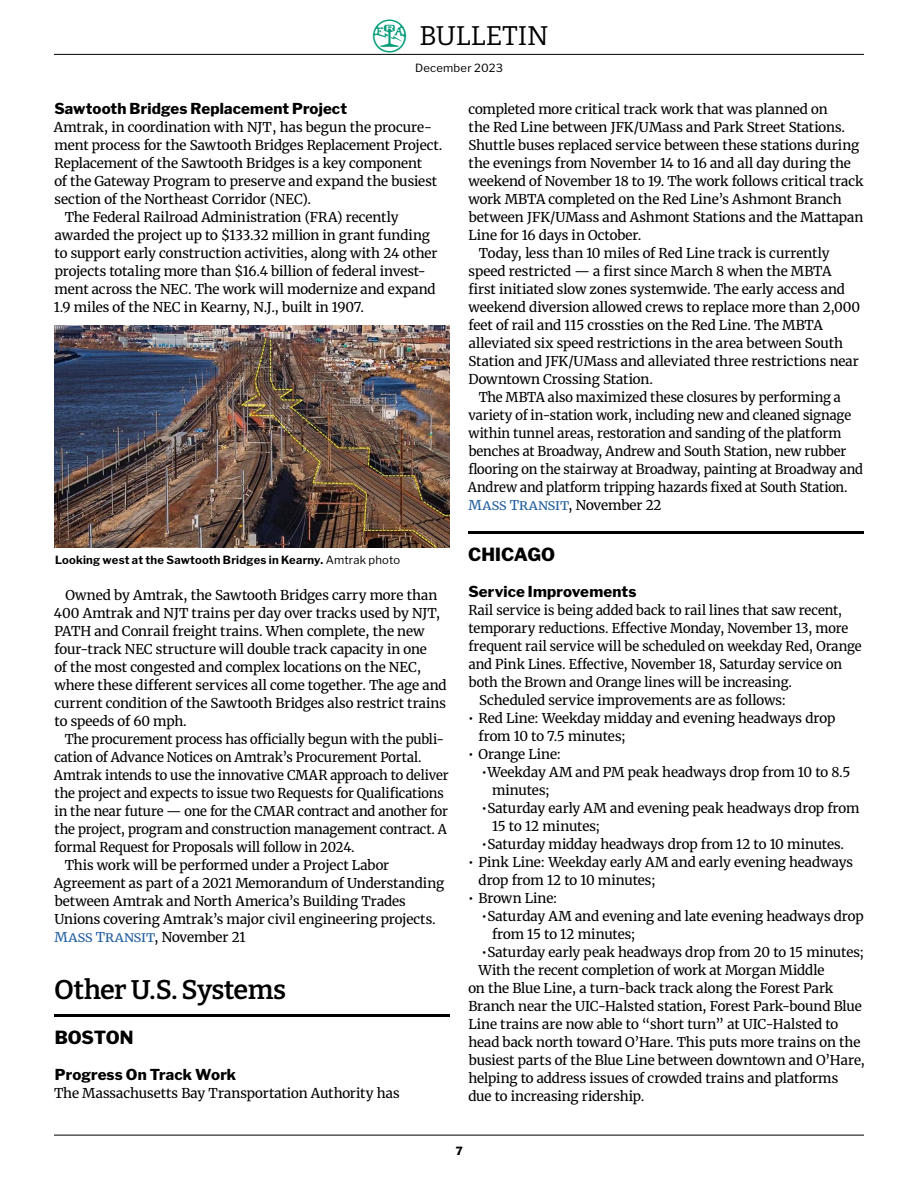
<style>
.page{position:relative;width:918px;height:1188px;background:#fff}
.page>*{position:absolute;margin:0;border:0;box-sizing:border-box;transform-origin:0 0}
.t1{font:600 27px "Bitter";letter-spacing:-.02em;color:#000}
.t2{font:27px "Bitter";color:#000}
.t3{font:800 18px "Libre Franklin";color:#000}
.t4{font:800 15px "Libre Franklin";letter-spacing:.01em;color:#000}
.t5{font:13.5px/18px "Merriweather";letter-spacing:-.005em;color:#000}
.t6{font:13.5px "Merriweather";letter-spacing:-.005em;color:#215e9e}
.t7{font:700 11.25px "Libre Franklin";letter-spacing:.02em;color:#000}
.t8{font:11.25px "Libre Franklin";letter-spacing:.02em;color:#000}
.t9{font:800 11.25px "Libre Franklin";color:#000}
.s1{font-family:"Just Headlights";font-size:33px;color:#009b77}
.s2{color:#000}
.s3{font-weight:400}
</style>
<div class="page">
<hr style="left:54px;top:1135px;width:810px;height:1px;background:#000">
<hr style="left:54px;top:54px;width:810px;height:1px;background:#000">
<hr style="left:468px;top:531px;width:396px;height:3px;background:#000">
<hr style="left:54px;top:1014px;width:396px;height:3px;background:#000">
<img style="left:54px;top:326px;width:396px;height:222px">
<h1 class="t2" style="left:373px;top:18px;width:177px"><span class="s1">E</span> BULLETIN</h1>
<p class="t8" style="left:415px;top:59px;width:90px">December 2023</p>
<p class="t5" style="left:468px;top:99px;width:361px">completed more critical track work that was planned on</p>
<p class="t5" style="left:469px;top:117px;width:378px">the Red Line between JFK/UMass and Park Street Stations.</p>
<p class="t5" style="left:469px;top:135px;width:392px">Shuttle buses replaced service between these stations during</p>
<p class="t5" style="left:469px;top:153px;width:384px">the evenings from November 14 to 16 and all day during the</p>
<p class="t5" style="left:468px;top:171px;width:397px">weekend of November 18 to 19. The work follows critical track</p>
<p class="t5" style="left:468px;top:189px;width:375px">work MBTA completed on the Red Line’s Ashmont Branch</p>
<p class="t5" style="left:469px;top:207px;width:396px">between JFK/UMass and Ashmont Stations and the Mattapan</p>
<p class="t5" style="left:468px;top:225px;width:175px">Line for 16 days in October.</p>
<p class="t5" style="left:479px;top:243px;width:352px">Today, less than 10 miles of Red Line track is currently</p>
<p class="t5" style="left:469px;top:261px;width:365px">speed restricted — a first since March 8 when the MBTA</p>
<p class="t5" style="left:468px;top:279px;width:378px">first initiated slow zones systemwide. The early access and</p>
<p class="t5" style="left:468px;top:297px;width:393px">weekend diversion allowed crews to replace more than 2,000</p>
<p class="t5" style="left:469px;top:315px;width:356px">feet of rail and 115 crossties on the Red Line. The MBTA</p>
<p class="t5" style="left:469px;top:333px;width:376px">alleviated six speed restrictions in the area between South</p>
<p class="t5" style="left:469px;top:351px;width:392px">Station and JFK/UMass and alleviated three restrictions near</p>
<p class="t5" style="left:468px;top:369px;width:186px">Downtown Crossing Station.</p>
<p class="t5" style="left:479px;top:387px;width:364px">The MBTA also maximized these closures by performing a</p>
<p class="t5" style="left:468px;top:405px;width:384px">variety of in-station work, including new and cleaned signage</p>
<p class="t5" style="left:468px;top:423px;width:374px">within tunnel areas, restoration and sanding of the platform</p>
<p class="t5" style="left:469px;top:441px;width:379px">benches at Broadway, Andrew and South Station, new rubber</p>
<p class="t5" style="left:468px;top:459px;width:396px">flooring on the stairway at Broadway, painting at Broadway and</p>
<p class="t5" style="left:468px;top:477px;width:381px">Andrew and platform tripping hazards fixed at South Station.</p>
<p class="t6" style="left:468px;top:494px;width:195px">Mass Transit<span class="s2">, November 22</span></p>
<h2 class="t3" style="left:468px;top:540px;width:88px">CHICAGO</h2>
<p class="t4" style="left:468px;top:580px;width:169px">Service Improvements</p>
<p class="t5" style="left:468px;top:600px;width:375px">Rail service is being added back to rail lines that saw recent,</p>
<p class="t5" style="left:469px;top:618px;width:381px">temporary reductions. Effective Monday, November 13, more</p>
<p class="t5" style="left:469px;top:636px;width:395px">frequent rail service will be scheduled on weekday Red, Orange</p>
<p class="t5" style="left:469px;top:654px;width:375px">and Pink Lines. Effective, November 18, Saturday service on</p>
<p class="t5" style="left:469px;top:672px;width:325px">both the Brown and Orange lines will be increasing.</p>
<p class="t5" style="left:479px;top:690px;width:309px">Scheduled service improvements are as follows:</p>
<p class="t5" style="left:478px;top:708px;width:358px;text-indent:-10px">• Red Line: Weekday midday and evening headways drop from 10 to 7.5 minutes;</p>
<p class="t5" style="left:468px;top:744px;width:95px">• Orange Line:</p>
<p class="t5" style="left:492px;top:762px;width:360px;text-indent:-10px">•Weekday AM and PM peak headways drop from 10 to 8.5 minutes;</p>
<p class="t5" style="left:492px;top:798px;width:369px;text-indent:-10px">•Saturday early AM and evening peak headways drop from<br>15 to 12 minutes;</p>
<p class="t5" style="left:482px;top:834px;width:364px">•Saturday midday headways drop from 12 to 10 minutes.</p>
<p class="t5" style="left:478px;top:852px;width:376px;text-indent:-10px">• Pink Line: Weekday early AM and early evening headways drop from 12 to 10 minutes;</p>
<p class="t5" style="left:468px;top:888px;width:91px">• Brown Line:</p>
<p class="t5" style="left:492px;top:906px;width:373px;text-indent:-10px">•Saturday AM and evening and late evening headways drop from 15 to 12 minutes;</p>
<p class="t5" style="left:482px;top:942px;width:383px">•Saturday early peak headways drop from 20 to 15 minutes;</p>
<p class="t5" style="left:479px;top:960px;width:347px">With the recent completion of work at Morgan Middle</p>
<p class="t5" style="left:468px;top:978px;width:367px">on the Blue Line, a turn-back track along the Forest Park</p>
<p class="t5" style="left:468px;top:996px;width:395px">Branch near the UIC-Halsted station, Forest Park-bound Blue</p>
<p class="t5" style="left:468px;top:1014px;width:371px">Line trains are now able to “short turn” at UIC-Halsted to</p>
<p class="t5" style="left:468px;top:1032px;width:393px">head back north toward O’Hare. This puts more trains on the</p>
<p class="t5" style="left:469px;top:1050px;width:398px">busiest parts of the Blue Line between downtown and O’Hare,</p>
<p class="t5" style="left:468px;top:1068px;width:371px">helping to address issues of crowded trains and platforms</p>
<p class="t5" style="left:468px;top:1086px;width:177px">due to increasing ridership.</p>
<p class="t4" style="left:54px;top:97px;width:294px">Sawtooth Bridges Replacement Project</p>
<p class="t5" style="left:54px;top:117px;width:380px">Amtrak, in coordination with NJT, has begun the procure-</p>
<p class="t5" style="left:55px;top:135px;width:390px">ment process for the Sawtooth Bridges Replacement Project.</p>
<p class="t5" style="left:54px;top:153px;width:369px">Replacement of the Sawtooth Bridges is a key component</p>
<p class="t5" style="left:54px;top:171px;width:384px">of the Gateway Program to preserve and expand the busiest</p>
<p class="t5" style="left:55px;top:189px;width:258px">section of the Northeast Corridor (NEC).</p>
<p class="t5" style="left:65px;top:207px;width:335px">The Federal Railroad Administration (FRA) recently</p>
<p class="t5" style="left:55px;top:225px;width:377px">awarded the project up to $133.32 million in grant funding</p>
<p class="t5" style="left:55px;top:243px;width:384px">to support early construction activities, along with 24 other</p>
<p class="t5" style="left:55px;top:261px;width:373px">projects totaling more than $16.4 billion of federal invest-</p>
<p class="t5" style="left:55px;top:279px;width:383px">ment across the NEC. The work will modernize and expand</p>
<p class="t5" style="left:54px;top:297px;width:312px">1.9 miles of the NEC in Kearny, N.J., built in 1907.</p>
<p class="t7" style="left:55px;top:551px;width:347px">Looking west at the Sawtooth Bridges in Kearny. <span class="s3">Amtrak photo</span></p>
<p class="t5" style="left:54px;top:585px;width:394px;text-indent:11px">Owned by Amtrak, the Sawtooth Bridges carry more than 400 Amtrak and NJT trains per day over tracks used by NJT, PATH and Conrail freight trains. When complete, the new four-track NEC structure will double track capacity in one<br>of the most congested and complex locations on the NEC, where these different services all come together. The age and current condition of the Sawtooth Bridges also restrict trains to speeds of 60 mph.</p>
<p class="t5" style="left:65px;top:729px;width:381px">The procurement process has officially begun with the publi-</p>
<p class="t5" style="left:54px;top:747px;width:369px">cation of Advance Notices on Amtrak’s Procurement Portal.</p>
<p class="t5" style="left:54px;top:765px;width:396px">Amtrak intends to use the innovative CMAR approach to deliver</p>
<p class="t5" style="left:55px;top:783px;width:391px">the project and expects to issue two Requests for Qualifications</p>
<p class="t5" style="left:55px;top:801px;width:395px">in the near future — one for the CMAR contract and another for</p>
<p class="t5" style="left:55px;top:819px;width:394px">the project, program and construction management contract. A</p>
<p class="t5" style="left:55px;top:837px;width:302px">formal Request for Proposals will follow in 2024.</p>
<p class="t5" style="left:65px;top:855px;width:326px">This work will be performed under a Project Labor</p>
<p class="t5" style="left:54px;top:873px;width:392px">Agreement as part of a 2021 Memorandum of Understanding</p>
<p class="t5" style="left:55px;top:891px;width:353px">between Amtrak and North America’s Building Trades</p>
<p class="t5" style="left:54px;top:909px;width:383px">Unions covering Amtrak’s major civil engineering projects.</p>
<p class="t6" style="left:54px;top:926px;width:193px">Mass Transit<span class="s2">, November 21</span></p>
<h1 class="t1" style="left:54px;top:972px;width:234px">Other U.S. Systems</h1>
<h2 class="t3" style="left:55px;top:1023px;width:80px">BOSTON</h2>
<p class="t4" style="left:55px;top:1063px;width:183px">Progress On Track Work</p>
<p class="t5" style="left:54px;top:1083px;width:347px">The Massachusetts Bay Transportation Authority has</p>
<p class="t9" style="left:456px;top:1142px;width:9px">7</p>
</div>
